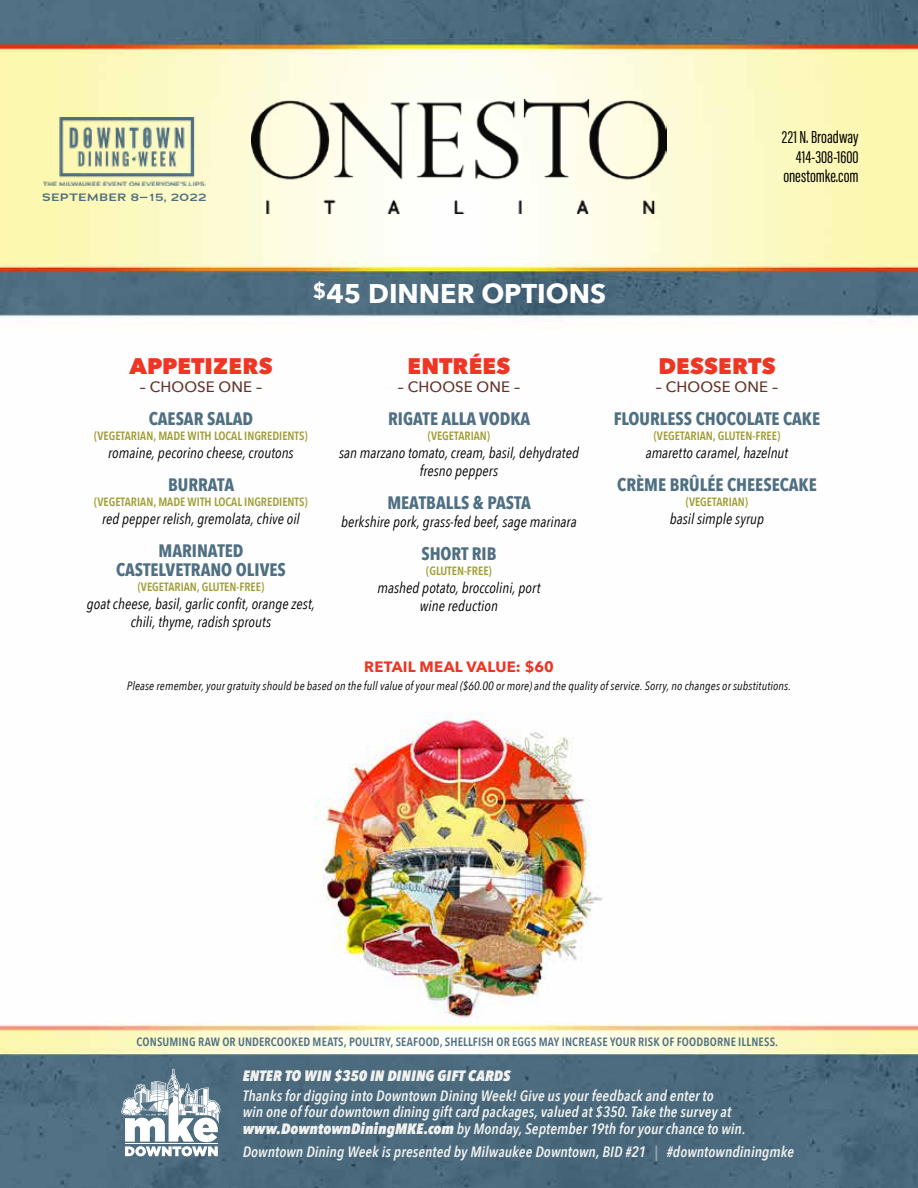
<style>
.page{position:relative;width:918px;height:1188px;background:#fff}
.page>*{position:absolute;margin:0;border:0;box-sizing:border-box;transform-origin:0 0}
.t1{font:700 27px "Avenir Next";color:#fff}
.t2{font:800 22.5px "Avenir Next";letter-spacing:.01em;color:#ee3624}
.t3{font:700 18px/19.5px "Avenir Next Condensed";color:#4f6f82;text-align:center}
.t4{font:18px/19.5px "Acumin Pro Extra Cond";color:#000;text-align:right}
.t5{font:italic 15px/18px "Avenir Next Condensed";letter-spacing:.005em;color:#000;text-align:center}
.t6{font:italic 600 15px/16.5px "Avenir Next Condensed";letter-spacing:.005em;color:#f1f1ef}
.t7{font:500 15px "Avenir Next";letter-spacing:.01em;color:#633329}
.t8{font:italic 800 15px "Avenir Next Condensed";letter-spacing:.01em;color:#f1f1ef}
.t9{font:700 15px "Avenir Next";letter-spacing:.015em;color:#ee3624}
.t10{font:600 12px "Avenir Next Condensed";color:#9f9e36}
.t11{font:italic 12px "Avenir Next Condensed";letter-spacing:.01em;color:#000}
.t12{font:600 12px "Avenir Next Condensed";letter-spacing:.015em;color:#4f6f82}
.t13{font:600 10.65px "Adrianna Extended";letter-spacing:.035em;color:#4f6f82}
.s1{font-weight:800}
.s2{color:#9ba7b4}
</style>
<div class="page">
<img style="left:0;top:0;width:918px;height:1188px">
<svg style="left:121px;top:1069px;width:99px;height:87px"></svg>
<img style="left:43px;top:117px;width:162px;height:68px">
<img style="left:252px;top:99px;width:414px;height:114px">
<p class="t13" style="left:42px;top:190px;width:166px">SEPTEMBER 8–15, 2022</p>
<p class="t4" style="left:782px;top:127px;width:78px">221 N. Broadway<br>414-308-1600 onestomke.com</p>
<h1 class="t1" style="left:313px;top:270px;width:295px"><sup>$</sup>45 DINNER OPTIONS</h1>
<h2 class="t2" style="left:129px;top:352px;width:145px">APPETIZERS</h2>
<p class="t7" style="left:140px;top:374px;width:124px">– CHOOSE ONE –</p>
<p class="t3" style="left:149px;top:408px;width:106px">CAESAR SALAD</p>
<p class="t10" style="left:94px;top:425px;width:215px">(VEGETARIAN, MADE WITH LOCAL INGREDIENTS)</p>
<p class="t5" style="left:108px;top:443px;width:187px">romaine, pecorino cheese, croutons</p>
<p class="t3" style="left:168px;top:474px;width:68px">BURRATA</p>
<p class="t10" style="left:94px;top:491px;width:215px">(VEGETARIAN, MADE WITH LOCAL INGREDIENTS)</p>
<p class="t5" style="left:102px;top:510px;width:199px">red pepper relish, gremolata, chive oil</p>
<p class="t3" style="left:116px;top:541px;width:171px">MARINATED<br>CASTELVETRANO OLIVES</p>
<p class="t10" style="left:138px;top:577px;width:128px">(VEGETARIAN, GLUTEN-FREE)</p>
<p class="t5" style="left:87px;top:595px;width:230px">goat cheese, basil, garlic confit, orange zest, chili, thyme, radish sprouts</p>
<h2 class="t2" style="left:408px;top:352px;width:104px">ENTRÉES</h2>
<p class="t7" style="left:398px;top:374px;width:124px">– CHOOSE ONE –</p>
<p class="t3" style="left:388px;top:408px;width:144px">RIGATE ALLA VODKA</p>
<p class="t10" style="left:428px;top:425px;width:64px">(VEGETARIAN)</p>
<p class="t5" style="left:339px;top:443px;width:241px">san marzano tomato, cream, basil, dehydrated fresno peppers</p>
<p class="t3" style="left:387px;top:492px;width:145px">MEATBALLS &amp; PASTA</p>
<p class="t5" style="left:341px;top:512px;width:237px">berkshire pork, grass-fed beef, sage marinara</p>
<p class="t3" style="left:421px;top:543px;width:77px">SHORT RIB</p>
<p class="t10" style="left:426px;top:560px;width:67px">(GLUTEN-FREE)</p>
<p class="t5" style="left:378px;top:579px;width:164px">mashed potato, broccolini, port wine reduction</p>
<h2 class="t2" style="left:658px;top:352px;width:119px">DESSERTS</h2>
<p class="t7" style="left:656px;top:374px;width:124px">– CHOOSE ONE –</p>
<p class="t3" style="left:614px;top:408px;width:208px">FLOURLESS CHOCOLATE CAKE</p>
<p class="t10" style="left:654px;top:425px;width:128px">(VEGETARIAN, GLUTEN-FREE)</p>
<p class="t5" style="left:646px;top:443px;width:144px">amaretto caramel, hazelnut</p>
<p class="t3" style="left:617px;top:474px;width:201px">CRÈME BRÛLÉE CHEESECAKE</p>
<p class="t10" style="left:686px;top:491px;width:64px">(VEGETARIAN)</p>
<p class="t5" style="left:670px;top:510px;width:96px">basil simple syrup</p>
<p class="t9" style="left:364px;top:653px;width:191px">RETAIL MEAL VALUE: $60</p>
<p class="t11" style="left:127px;top:678px;width:666px">Please remember, your gratuity should be based on the full value of your meal ($60.00 or more) and the quality of service. Sorry, no changes or substitutions.</p>
<p class="t12" style="left:137px;top:1032px;width:643px">CONSUMING RAW OR UNDERCOOKED MEATS, POULTRY, SEAFOOD, SHELLFISH OR EGGS MAY INCREASE YOUR RISK OF FOODBORNE ILLNESS.</p>
<p class="t8" style="left:243px;top:1066px;width:269px">ENTER TO WIN $350 IN DINING GIFT CARDS</p>
<p class="t6" style="left:243px;top:1087px;width:504px">Thanks for digging into Downtown Dining Week! Give us your feedback and enter to<br>win one of four downtown dining gift card packages, valued at $350. Take the survey at <span class="s1">www.DowntownDiningMKE.com</span> by Monday, September 19th for your chance to win.</p>
<p class="t6" style="left:243px;top:1143px;width:553px">Downtown Dining Week is presented by Milwaukee Downtown, BID #21 <span class="s2">|</span> #downtowndiningmke</p>
</div>
